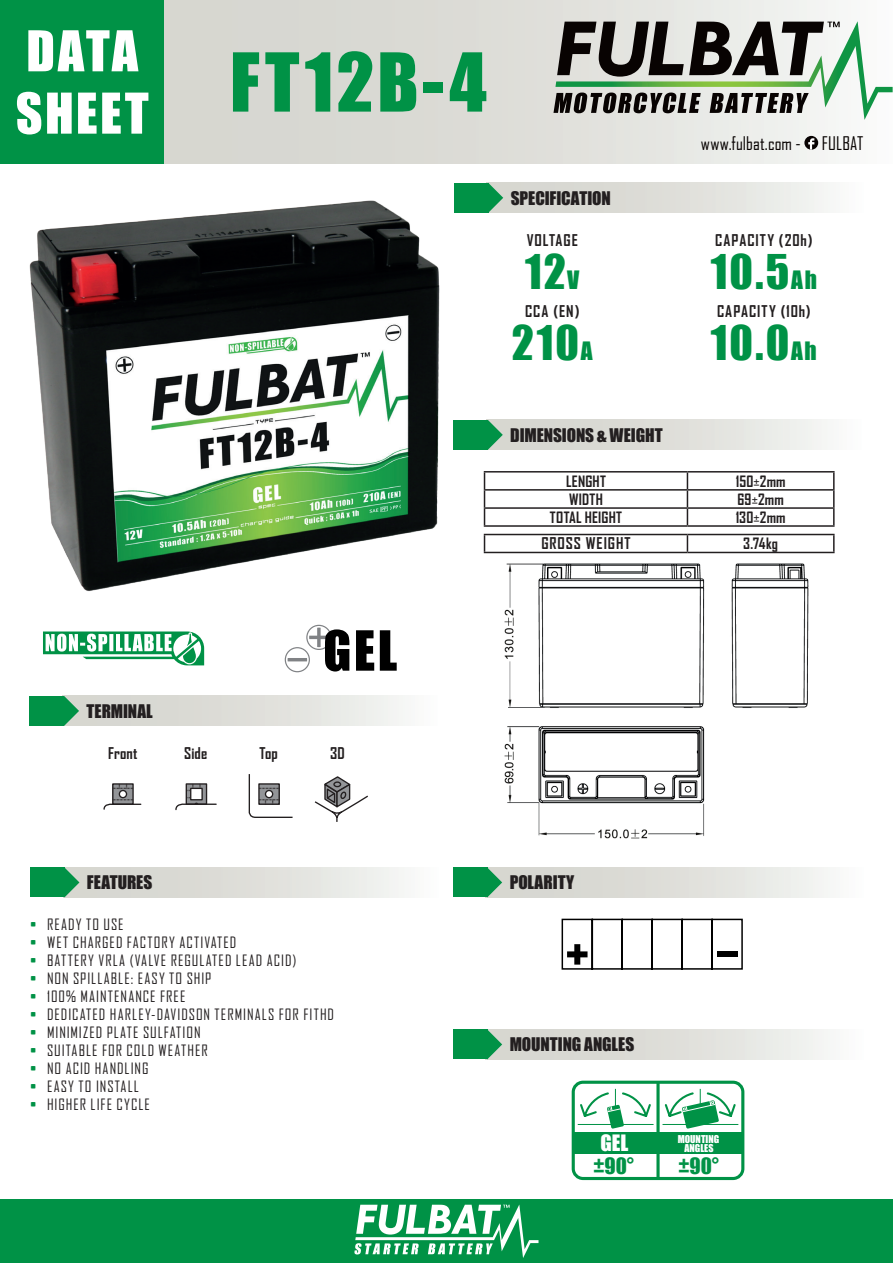
<style>
.page{position:relative;width:893px;height:1263px;background:#fff}
.page>*{position:absolute;margin:0;border:0;box-sizing:border-box;transform-origin:0 0}
.t1{font:75px "Impact";letter-spacing:.055em;color:#009246}
.t2{font:51.9px "Impact";color:#fff}
.t3{font:43.95px "Impact";letter-spacing:.045em;color:#009246}
.t4{font:20.7px "Impact";color:#009246}
.t5{font:20.7px "Impact";color:#fff}
.t6{font:18px "Agency FB";letter-spacing:.01em;color:#080302}
.t7{font:17.25px "Impact";letter-spacing:-.005em;color:#231f20}
.t8{font:700 15.6px "Agency FB";letter-spacing:.055em;color:#231f20}
.t9{font:15px "Agency FB";letter-spacing:.07em;color:#231f20}
.t10{font:700 15px "Agency FB";letter-spacing:.01em;color:#231f20}
.t11{font:9.9px/9.3px "Impact";color:#fff;text-align:center}
.s1{font-size:23.25px}
.s2{color:#009246}
</style>
<div class="page">
<div style="left:0;top:0;width:164px;height:164px;background:#009246"></div>
<div style="left:164px;top:0;width:729px;height:164px;background:linear-gradient(to right,#d0d0c9,#f3f4f3)"></div>
<div style="left:0;top:1199px;width:893px;height:64px;background:#009246"></div>
<img style="left:29px;top:200px;width:411px;height:391px">
<div style="left:63px;top:867px;width:377px;height:30px;background:linear-gradient(to right,#cfcec7,#f5f7f5)"></div>
<div style="left:30px;top:867px;width:34px;height:30px;background:#009246"></div>
<svg style="left:64px;top:867px;width:15px;height:30px"></svg>
<div style="left:63px;top:696px;width:377px;height:30px;background:linear-gradient(to right,#cfcec7,#f6f7f5)"></div>
<div style="left:30px;top:696px;width:34px;height:30px;background:#009246"></div>
<svg style="left:64px;top:696px;width:15px;height:30px"></svg>
<div style="left:486px;top:867px;width:377px;height:30px;background:linear-gradient(to right,#cfcec7,#f5f6f4)"></div>
<div style="left:453px;top:867px;width:34px;height:30px;background:#009246"></div>
<svg style="left:487px;top:867px;width:15px;height:30px"></svg>
<svg style="left:561px;top:918px;width:182px;height:52px"></svg>
<div style="left:717px;top:951px;width:20px;height:6px;background:#000"></div>
<div style="left:486px;top:1029px;width:377px;height:30px;background:linear-gradient(to right,#cfcec7,#f5f6f4)"></div>
<div style="left:453px;top:1029px;width:34px;height:30px;background:#009246"></div>
<svg style="left:487px;top:1029px;width:15px;height:30px"></svg>
<div style="left:572px;top:1081px;width:172px;height:99px;border:3px solid #009246;border-radius:10px"></div>
<div style="left:573px;top:1132px;width:170px;height:22px;background:#009246"></div>
<svg style="left:656px;top:1082px;width:4px;height:96px"></svg>
<hr style="left:616px;top:1124px;width:38px;height:1px;background:#009246">
<svg style="left:578px;top:1089px;width:73px;height:40px"></svg>
<hr style="left:662px;top:1124px;width:38px;height:1px;background:#009246">
<hr style="left:700px;top:1124px;width:38px;height:1px;background:#009246">
<svg style="left:664px;top:1089px;width:72px;height:40px"></svg>
<div style="left:186px;top:784px;width:21px;height:20px;background:#939598"></div>
<div style="left:186px;top:783px;width:21px;height:22px;border:1px solid #231f20"></div>
<svg style="left:186px;top:784px;width:15px;height:7px"></svg>
<div style="left:191px;top:788px;width:11px;height:12px;background:#fff"></div>
<div style="left:190px;top:788px;width:13px;height:12px;border:1px solid #231f20"></div>
<svg style="left:175px;top:797px;width:42px;height:14px"></svg>
<svg style="left:314px;top:776px;width:54px;height:46px"></svg>
<svg style="left:248px;top:774px;width:45px;height:44px"></svg>
<div style="left:113px;top:784px;width:20px;height:20px;background:#939598"></div>
<div style="left:112px;top:783px;width:22px;height:22px;border:1px solid #231f20"></div>
<div style="left:119px;top:790px;width:8px;height:8px;background:#fff;border-radius:50%"></div>
<div style="left:119px;top:790px;width:8px;height:8px;border:1px solid #231f20;border-radius:50%"></div>
<svg style="left:113px;top:784px;width:20px;height:5px"></svg>
<svg style="left:103px;top:799px;width:39px;height:11px"></svg>
<svg style="left:553px;top:21px;width:340px;height:99px"></svg>
<svg style="left:804px;top:136px;width:14px;height:14px"></svg>
<svg style="left:808px;top:138px;width:6px;height:12px"></svg>
<svg style="left:354px;top:1204px;width:184px;height:54px"></svg>
<div style="left:486px;top:420px;width:378px;height:30px;background:linear-gradient(to right,#cfcec7,#f6f7f5)"></div>
<div style="left:453px;top:420px;width:35px;height:30px;background:#009246"></div>
<svg style="left:488px;top:420px;width:15px;height:30px"></svg>
<hr style="left:484px;top:471px;width:203px;height:1px;background:#231f20">
<hr style="left:687px;top:471px;width:148px;height:1px;background:#231f20">
<hr style="left:484px;top:489px;width:203px;height:2px;background:#231f20">
<hr style="left:687px;top:489px;width:148px;height:2px;background:#231f20">
<hr style="left:484px;top:507px;width:203px;height:2px;background:#231f20">
<svg style="left:484px;top:472px;width:1px;height:53px"></svg>
<hr style="left:687px;top:507px;width:148px;height:2px;background:#231f20">
<svg style="left:687px;top:472px;width:1px;height:53px"></svg>
<svg style="left:833px;top:472px;width:2px;height:53px"></svg>
<hr style="left:484px;top:525px;width:203px;height:2px;background:#231f20">
<hr style="left:687px;top:525px;width:148px;height:2px;background:#231f20">
<hr style="left:484px;top:534px;width:203px;height:1px;background:#231f20">
<svg style="left:484px;top:535px;width:1px;height:17px"></svg>
<hr style="left:687px;top:534px;width:148px;height:1px;background:#231f20">
<svg style="left:687px;top:535px;width:1px;height:17px"></svg>
<svg style="left:833px;top:535px;width:2px;height:17px"></svg>
<hr style="left:484px;top:552px;width:203px;height:1px;background:#231f20">
<hr style="left:687px;top:552px;width:148px;height:1px;background:#231f20">
<img style="left:504px;top:563px;width:305px;height:276px">
<svg style="left:43px;top:631px;width:161px;height:34px"></svg>
<svg style="left:285px;top:625px;width:64px;height:47px"></svg>
<svg style="left:356px;top:630px;width:18px;height:41px"></svg>
<svg style="left:380px;top:630px;width:17px;height:41px"></svg>
<div style="left:487px;top:183px;width:376px;height:30px;background:linear-gradient(to right,#cfcec7,#f5f6f4)"></div>
<div style="left:454px;top:183px;width:34px;height:30px;background:#009246"></div>
<svg style="left:488px;top:183px;width:15px;height:30px"></svg>
<h2 class="t2" style="left:26px;top:11px;width:113px">DATA</h2>
<h1 class="t1" style="left:16px;top:24px;width:473px"><sub>SHEET</sub> FT12B-4</h1>
<p class="t7" style="left:511px;top:184px;width:102px">SPECIFICATION</p>
<p class="t8" style="left:527px;top:230px;width:53px">VOLTAGE</p>
<h3 class="t3" style="left:525px;top:237px;width:56px">12<span class="s1">V</span></h3>
<p class="t8" style="left:525px;top:302px;width:56px">CCA (EN)</p>
<h3 class="t3" style="left:512px;top:308px;width:82px">210<span class="s1">A</span></h3>
<p class="t6" style="left:701px;top:132px;width:164px">www.fulbat.com - FULBAT</p>
<p class="t8" style="left:715px;top:230px;width:99px">CAPACITY (20h)</p>
<h3 class="t3" style="left:711px;top:237px;width:108px">10.5<span class="s1">Ah</span></h3>
<p class="t8" style="left:717px;top:302px;width:95px">CAPACITY (10h)</p>
<h3 class="t3" style="left:711px;top:308px;width:107px">10.0<span class="s1">Ah</span></h3>
<p class="t7" style="left:510px;top:421px;width:154px">DIMENSIONS &amp; WEIGHT</p>
<p class="t10" style="left:566px;top:472px;width:41px">LENGHT</p>
<p class="t10" style="left:736px;top:472px;width:51px">150±2mm</p>
<p class="t10" style="left:569px;top:490px;width:35px">WIDTH</p>
<p class="t10" style="left:737px;top:490px;width:48px">69±2mm</p>
<p class="t10" style="left:550px;top:508px;width:74px">TOTAL HEIGHT</p>
<p class="t10" style="left:736px;top:508px;width:51px">130±2mm</p>
<p class="t8" style="left:541px;top:534px;width:91px">GROSS WEIGHT</p>
<p class="t10" style="left:743px;top:534px;width:36px">3.74kg</p>
<p class="t7" style="left:87px;top:698px;width:68px">TERMINAL</p>
<p class="t8" style="left:108px;top:744px;width:31px">Front</p>
<p class="t8" style="left:184px;top:744px;width:24px">Side</p>
<p class="t8" style="left:260px;top:744px;width:20px">Top</p>
<p class="t8" style="left:330px;top:744px;width:16px">3D</p>
<p class="t7" style="left:87px;top:869px;width:67px">FEATURES</p>
<p class="t9" style="left:30px;top:915px;width:95px"><span class="s2">•</span> READY TO USE</p>
<p class="t9" style="left:30px;top:933px;width:208px"><span class="s2">•</span> WET CHARGED FACTORY ACTIVATED</p>
<p class="t9" style="left:30px;top:951px;width:268px"><span class="s2">•</span> BATTERY VRLA (VALVE REGULATED LEAD ACID)</p>
<p class="t9" style="left:30px;top:969px;width:183px"><span class="s2">•</span> NON SPILLABLE: EASY TO SHIP</p>
<p class="t9" style="left:30px;top:987px;width:157px"><span class="s2">•</span> 100% MAINTENANCE FREE</p>
<p class="t9" style="left:30px;top:1005px;width:305px"><span class="s2">•</span> DEDICATED HARLEY-DAVIDSON TERMINALS FOR FITHD</p>
<p class="t9" style="left:30px;top:1023px;width:172px"><span class="s2">•</span> MINIMIZED PLATE SULFATION</p>
<p class="t9" style="left:30px;top:1041px;width:179px"><span class="s2">•</span> SUITABLE FOR COLD WEATHER</p>
<p class="t9" style="left:30px;top:1059px;width:120px"><span class="s2">•</span> NO ACID HANDLING</p>
<p class="t9" style="left:30px;top:1077px;width:110px"><span class="s2">•</span> EASY TO INSTALL</p>
<p class="t9" style="left:30px;top:1095px;width:121px"><span class="s2">•</span> HIGHER LIFE CYCLE</p>
<p class="t7" style="left:510px;top:869px;width:66px">POLARITY</p>
<p class="t7" style="left:510px;top:1031px;width:126px">MOUNTING ANGLES</p>
<p class="t11" style="left:678px;top:1134px;width:43px">MOUNTING<br>ANGLES</p>
<h3 class="t5" style="left:600px;top:1127px;width:29px">GEL</h3>
<h3 class="t4" style="left:594px;top:1150px;width:42px">±90°</h3>
<h3 class="t4" style="left:678px;top:1150px;width:42px">±90°</h3>
</div>
